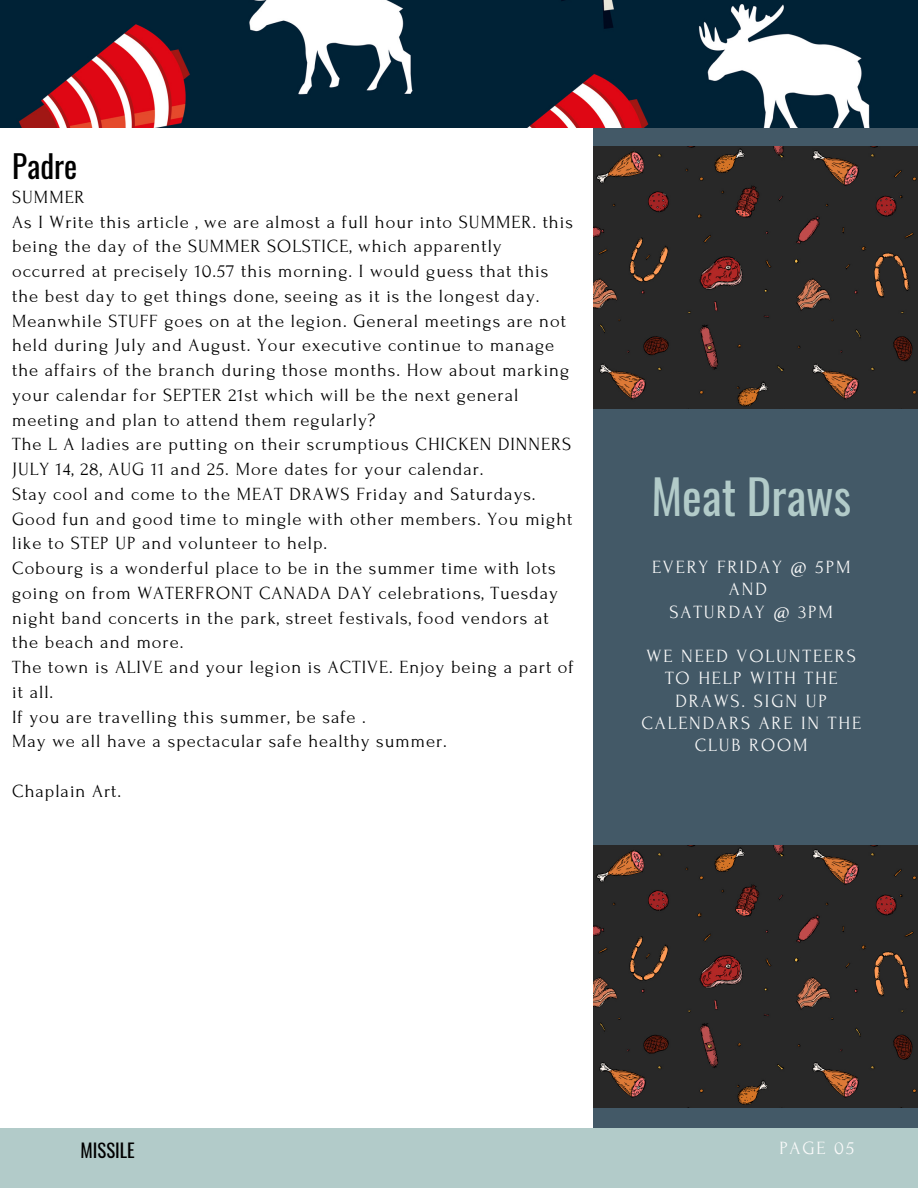
<style>
.page{position:relative;width:918px;height:1188px;background:#fff}
.page>*{position:absolute;margin:0;border:0;box-sizing:border-box;transform-origin:0 0}
.t1{font:46.65px "Oswald";color:#b2cbc9}
.t2{font:31.2px "Oswald";color:#000}
.t3{font:18.75px "Oswald";color:#000}
.t4{font:18.6px/24.8px "Forum";letter-spacing:.05em;color:#000}
.t5{font:18.6px/22.2px "Forum";letter-spacing:.1em;color:#fafafa;text-align:center}
</style>
<div class="page">
<div style="left:594px;top:104px;width:324px;height:1084px;background:#435967"></div>
<div style="left:0;top:1128px;width:918px;height:60px;background:#b2cbc9"></div>
<img style="left:0;top:0;width:918px;height:127px">
<img style="left:594px;top:147px;width:324px;height:262px">
<img style="left:594px;top:846px;width:324px;height:262px">
<p class="t2" style="left:12px;top:141px;width:67px">Padre</p>
<p class="t4" style="left:12px;top:185px;width:74px">SUMMER</p>
<p class="t4" style="left:12px;top:209px;width:562px">As I Write this article , we are almost a full hour into SUMMER. this being the day of the SUMMER SOLSTICE, which apparently occurred at precisely 10.57 this morning. I would guess that this the best day to get things done, seeing as it is the longest day.</p>
<p class="t4" style="left:12px;top:308px;width:559px">Meanwhile STUFF goes on at the legion. General meetings are not held during July and August. Your executive continue to manage the affairs of the branch during those months. How about marking your calendar for SEPTER 21st which will be the next general meeting and plan to attend them regularly?</p>
<p class="t4" style="left:12px;top:432px;width:560px">The L A ladies are putting on their scrumptious CHICKEN DINNERS<br>JULY 14, 28, AUG 11 and 25. More dates for your calendar.</p>
<p class="t4" style="left:12px;top:482px;width:562px">Stay cool and come to the MEAT DRAWS Friday and Saturdays.<br>Good fun and good time to mingle with other members. You might like to STEP UP and volunteer to help.</p>
<p class="t4" style="left:12px;top:556px;width:547px">Cobourg is a wonderful place to be in the summer time with lots going on from WATERFRONT CANADA DAY celebrations, Tuesday night band concerts in the park, street festivals, food vendors at the beach and more.</p>
<p class="t4" style="left:12px;top:655px;width:563px">The town is ALIVE and your legion is ACTIVE. Enjoy being a part of it all.</p>
<p class="t4" style="left:12px;top:704px;width:355px">If you are travelling this summer, be safe .</p>
<p class="t4" style="left:12px;top:729px;width:436px">May we all have a spectacular safe healthy summer.</p>
<p class="t4" style="left:12px;top:779px;width:110px">Chaplain Art.</p>
<p class="t1" style="left:651px;top:461px;width:201px">Meat Draws</p>
<p class="t5" style="left:652px;top:556px;width:200px">EVERY FRIDAY @ 5PM<br>AND</p>
<p class="t5" style="left:670px;top:601px;width:165px">SATURDAY @ 3PM</p>
<p class="t5" style="left:641px;top:645px;width:221px">WE NEED VOLUNTEERS<br>TO HELP WITH THE<br>DRAWS. SIGN UP<br>CALENDARS ARE IN THE<br>CLUB ROOM</p>
<p class="t3" style="left:81px;top:1136px;width:56px">MISSILE</p>
<p class="t5" style="left:779px;top:1137px;width:76px">PAGE 05</p>
</div>
